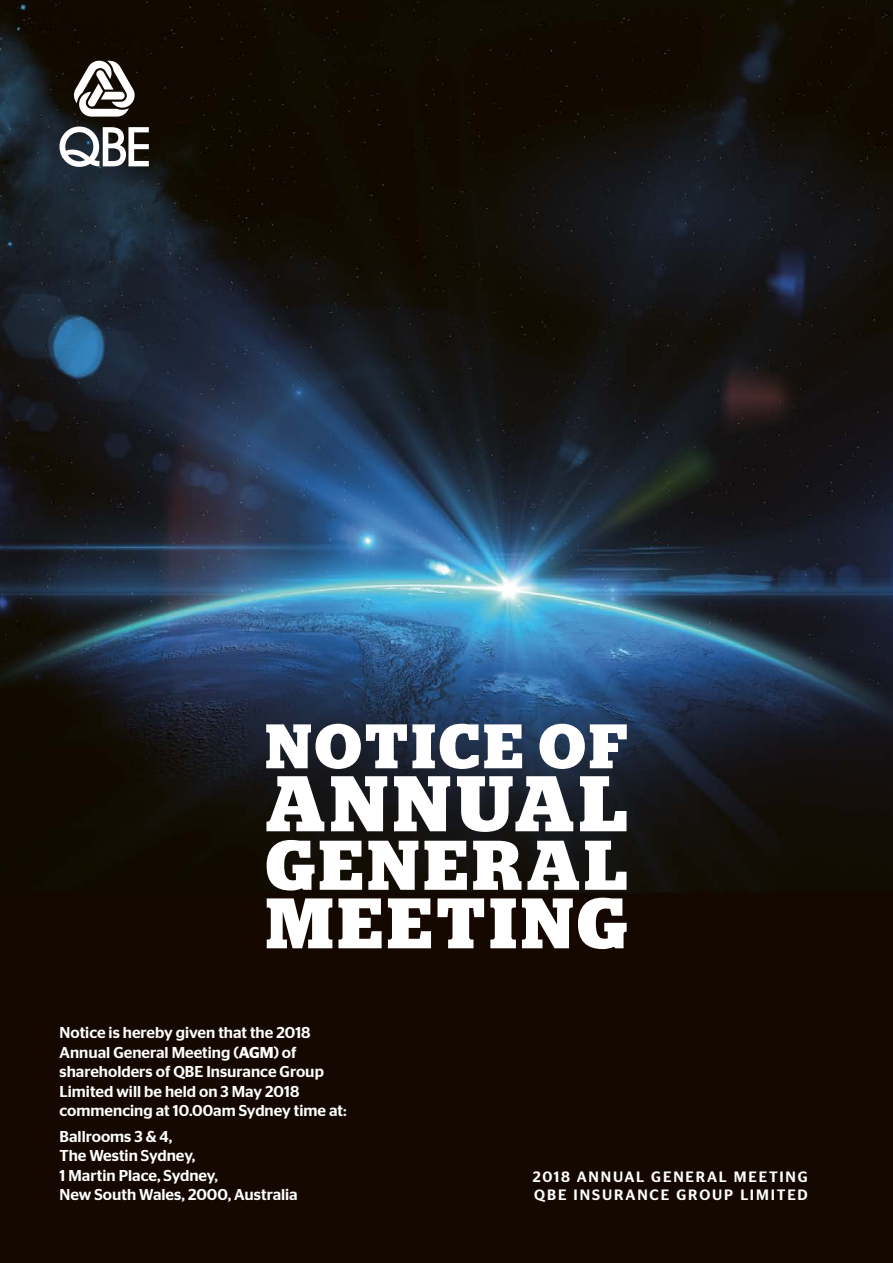
<style>
.page{position:relative;width:893px;height:1263px;background:#fff}
.page>*{position:absolute;margin:0;border:0;box-sizing:border-box;transform-origin:0 0}
.t1{font:700 78.6px "Stag";letter-spacing:.07em;color:#fff}
.t2{font:700 71.25px "Stag";letter-spacing:.07em;color:#fff}
.t3{font:700 70.2px "Stag";letter-spacing:.07em;color:#fff}
.t4{font:700 62.7px "Stag";letter-spacing:.06em;color:#fff}
.t5{font:500 15.75px/19.5px "Stag Sans";color:#fff}
.t6{font:500 15px/18px "Stag Sans";letter-spacing:.125em;color:#fff}
.s1{font-weight:600}
</style>
<div class="page">
<img style="left:0;top:0;width:893px;height:1263px">
<svg style="left:60px;top:127px;width:89px;height:40px"></svg>
<svg style="left:73px;top:61px;width:63px;height:56px"></svg>
<h3 class="t4" style="left:266px;top:710px;width:363px">NOTICE OF</h3>
<h1 class="t1" style="left:266px;top:758px;width:363px">ANNUAL</h1>
<h3 class="t3" style="left:266px;top:824px;width:363px">GENERAL</h3>
<h2 class="t2" style="left:266px;top:882px;width:362px">MEETING</h2>
<p class="t5" style="left:60px;top:1023px;width:289px">Notice is hereby given that the 2018<br>Annual General Meeting (<span class="s1">AGM</span>) of shareholders of QBE Insurance Group Limited will be held on 3 May 2018 commencing at 10.00am Sydney time at:</p>
<p class="t5" style="left:60px;top:1126px;width:240px">Ballrooms 3 &amp; 4,<br>The Westin Sydney,<br>1 Martin Place, Sydney,<br>New South Wales, 2000, Australia</p>
<p class="t6" style="left:533px;top:1168px;width:276px">2018 ANNUAL GENERAL MEETING<br>QBE INSURANCE GROUP LIMITED</p>
</div>
